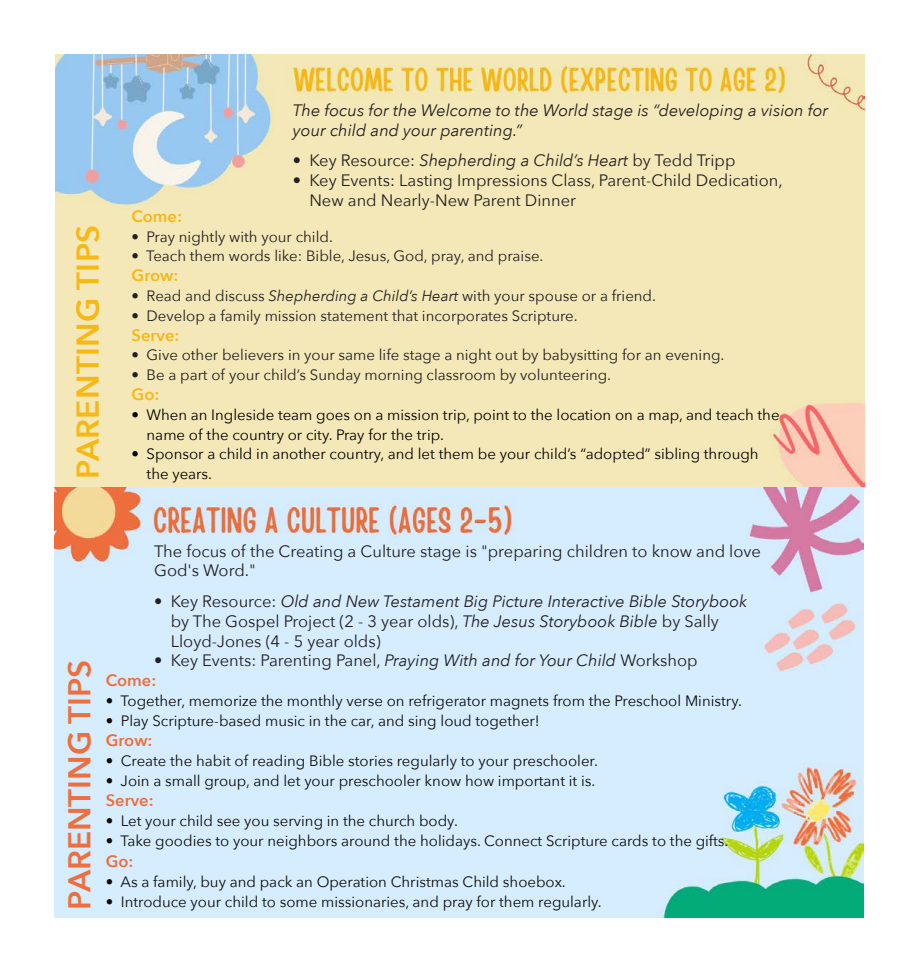
<style>
.page{position:relative;width:918px;height:972px;background:#fff}
.page>*{position:absolute;margin:0;border:0;box-sizing:border-box;transform-origin:0 0}
.t1{font:600 31.5px "Avenir Next";letter-spacing:.01em;color:#f7b813}
.t2{font:600 31.5px "Avenir Next";color:#ee6e3d}
.t3{font:16.5px "Avenir Next";color:#231f20}
.t4{font:italic 16.5px/19.8px "Avenir Next";color:#231f20}
.t5{font:600 16.5px "Avenir Next";color:#f7b815}
.t6{font:600 16.5px "Avenir Next";color:#ee6e3d}
.t7{font:15px "Avenir Next";color:#0d0c08}
.t8{font:15px "Avenir Next";color:#231f20}
.t9{font:15px/19.8px "Avenir Next";color:#000}
.s1{font-style:italic}
.s2{font-style:normal}
</style>
<div class="page">
<img style="left:55px;top:55px;width:809px;height:863px">
<p class="t1" style="left:61px;top:479px;width:256px;rotate:-90deg">PARENTING TIPS</p>
<p class="t4" style="left:293px;top:100px;width:537px">The focus for the Welcome to the World stage is “developing a vision for your child and your parenting.”</p>
<p class="t3" style="left:293px;top:147px;width:444px">• Key Resource: <span class="s1">Shepherding a Child’s Heart</span> by Tedd Tripp</p>
<p class="t3" style="left:293px;top:167px;width:491px">• Key Events: Lasting Impressions Class, Parent-Child Dedication,</p>
<p class="t3" style="left:309px;top:186px;width:268px">New and Nearly-New Parent Dinner</p>
<p class="t5" style="left:132px;top:202px;width:52px">Come:</p>
<p class="t8" style="left:132px;top:224px;width:203px">• Pray nightly with your child.</p>
<p class="t8" style="left:132px;top:244px;width:413px">• Teach them words like: Bible, Jesus, God, pray, and praise.</p>
<p class="t5" style="left:132px;top:261px;width:48px">Grow:</p>
<p class="t8" style="left:132px;top:283px;width:526px">• Read and discuss <span class="s1">Shepherding a Child’s Heart</span> with your spouse or a friend.</p>
<p class="t8" style="left:132px;top:303px;width:448px">• Develop a family mission statement that incorporates Scripture.</p>
<p class="t5" style="left:132px;top:321px;width:49px">Serve:</p>
<p class="t8" style="left:132px;top:343px;width:594px">• Give other believers in your same life stage a night out by babysitting for an evening.</p>
<p class="t8" style="left:132px;top:362px;width:481px">• Be a part of your child’s Sunday morning classroom by volunteering.</p>
<p class="t5" style="left:132px;top:380px;width:29px">Go:</p>
<p class="t9" style="left:132px;top:404px;width:649px">• When an Ingleside team goes on a mission trip, point to the location on a map, and teach the</p>
<p class="t9" style="left:147px;top:424px;width:299px">name of the country or city. Pray for the trip.</p>
<p class="t9" style="left:147px;top:444px;width:614px;text-indent:-15px">• Sponsor a child in another country, and let them be your child’s “adopted” sibling through the years.</p>
<p class="t2" style="left:52px;top:910px;width:252px;rotate:-90deg">PARENTING TIPS</p>
<p class="t3" style="left:154px;top:537px;width:608px">The focus of the Creating a Culture stage is "preparing children to know and love</p>
<p class="t3" style="left:154px;top:557px;width:103px">God's Word."</p>
<p class="t4" style="left:154px;top:591px;width:595px"><span class="s2">• Key Resource:</span> Old and New Testament Big Picture Interactive Bible Storybook</p>
<p class="t3" style="left:171px;top:607px;width:550px">by The Gospel Project (2 - 3 year olds), <span class="s1">The Jesus Storybook Bible</span> by Sally</p>
<p class="t3" style="left:171px;top:627px;width:212px">Lloyd-Jones (4 - 5 year olds)</p>
<p class="t3" style="left:154px;top:647px;width:545px">• Key Events: Parenting Panel, <span class="s1">Praying With and for Your Child</span> Workshop</p>
<p class="t6" style="left:106px;top:666px;width:52px">Come:</p>
<p class="t7" style="left:106px;top:688px;width:638px">• Together, memorize the monthly verse on refrigerator magnets from the Preschool Ministry.</p>
<p class="t7" style="left:106px;top:708px;width:436px">• Play Scripture-based music in the car, and sing loud together!</p>
<p class="t6" style="left:106px;top:726px;width:48px">Grow:</p>
<p class="t7" style="left:106px;top:748px;width:494px">• Create the habit of reading Bible stories regularly to your preschooler.</p>
<p class="t7" style="left:106px;top:768px;width:491px">• Join a small group, and let your preschooler know how important it is.</p>
<p class="t6" style="left:106px;top:786px;width:49px">Serve:</p>
<p class="t7" style="left:106px;top:808px;width:354px">• Let your child see you serving in the church body.</p>
<p class="t7" style="left:106px;top:829px;width:624px">• Take goodies to your neighbors around the holidays. Connect Scripture cards to the gifts.</p>
<p class="t6" style="left:106px;top:847px;width:29px">Go:</p>
<p class="t7" style="left:106px;top:869px;width:462px">• As a family, buy and pack an Operation Christmas Child shoebox.</p>
<p class="t7" style="left:106px;top:889px;width:498px">• Introduce your child to some missionaries, and pray for them regularly.</p>
</div>
